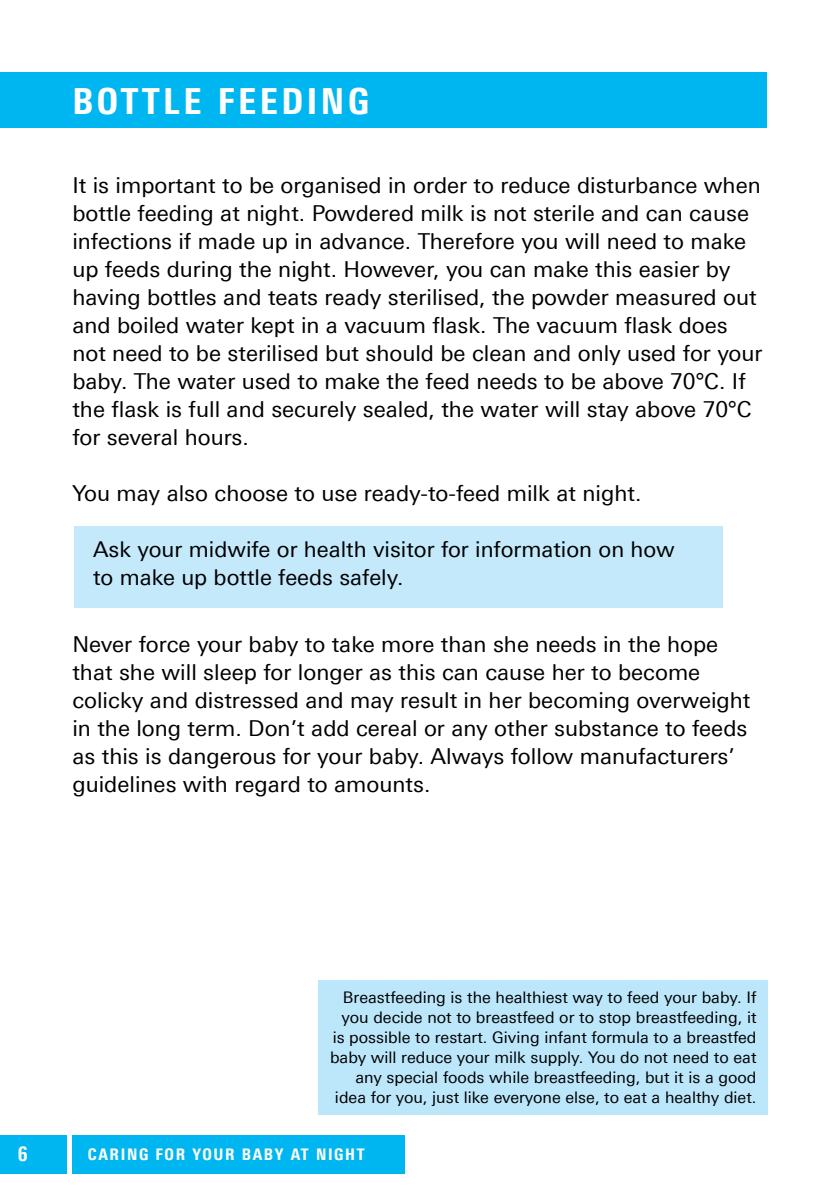
<style>
.page{position:relative;width:840px;height:1191px;background:#fff}
.page>*{position:absolute;margin:0;border:0;box-sizing:border-box;transform-origin:0 0}
.t1{font:800 condensed 36px "Univers Next Pro";letter-spacing:.1em;color:#fff}
.t2{font:22px/28px "Univers Next Pro";color:#000}
.t3{font:21.8px/28px "Univers Next Pro";color:#000}
.t4{font:800 condensed 20px "Univers Next Pro";color:#fff}
.t5{font:16px/20px "Univers Next Pro";color:#000;text-align:right}
.t6{font:800 condensed 16px "Univers Next Pro";letter-spacing:.1em;color:#fff}
</style>
<div class="page">
<div style="left:0;top:1135px;width:404px;height:38px;background:#00b6f1"></div>
<hr style="left:67px;top:1082px;width:4px;height:109px;background:#fff">
<div style="left:74px;top:526px;width:648px;height:81px;background:#c3e9fb"></div>
<div style="left:0;top:72px;width:766px;height:56px;background:#00b6f1"></div>
<div style="left:318px;top:980px;width:449px;height:134px;background:#bce7fb"></div>
<h1 class="t1" style="left:72px;top:79px;width:298px">BOTTLE FEEDING</h1>
<p class="t2" style="left:72px;top:171px;width:691px">It is important to be organised in order to reduce disturbance when bottle feeding at night. Powdered milk is not sterile and can cause infections if made up in advance. Therefore you will need to make up feeds during the night. However, you can make this easier by having bottles and teats ready sterilised, the powder measured out and boiled water kept in a vacuum flask. The vacuum flask does not need to be sterilised but should be clean and only used for your baby. The water used to make the feed needs to be above 70°C. If the flask is full and securely sealed, the water will stay above 70°C for several hours.</p>
<p class="t2" style="left:72px;top:479px;width:570px">You may also choose to use ready-to-feed milk at night.</p>
<p class="t3" style="left:93px;top:535px;width:582px">Ask your midwife or health visitor for information on how to make up bottle feeds safely.</p>
<p class="t2" style="left:72px;top:630px;width:679px">Never force your baby to take more than she needs in the hope that she will sleep for longer as this can cause her to become colicky and distressed and may result in her becoming overweight in the long term. Don’t add cereal or any other substance to feeds as this is dangerous for your baby. Always follow manufacturers’ guidelines with regard to amounts.</p>
<p class="t5" style="left:330px;top:987px;width:428px">Breastfeeding is the healthiest way to feed your baby. If you decide not to breastfeed or to stop breastfeeding, it is possible to restart. Giving infant formula to a breastfed baby will reduce your milk supply. You do not need to eat any special foods while breastfeeding, but it is a good idea for you, just like everyone else, to eat a healthy diet.</p>
<p class="t4" style="left:18px;top:1142px;width:11px">6</p>
<p class="t6" style="left:88px;top:1144px;width:278px">CARING FOR YOUR BABY AT NIGHT</p>
</div>
